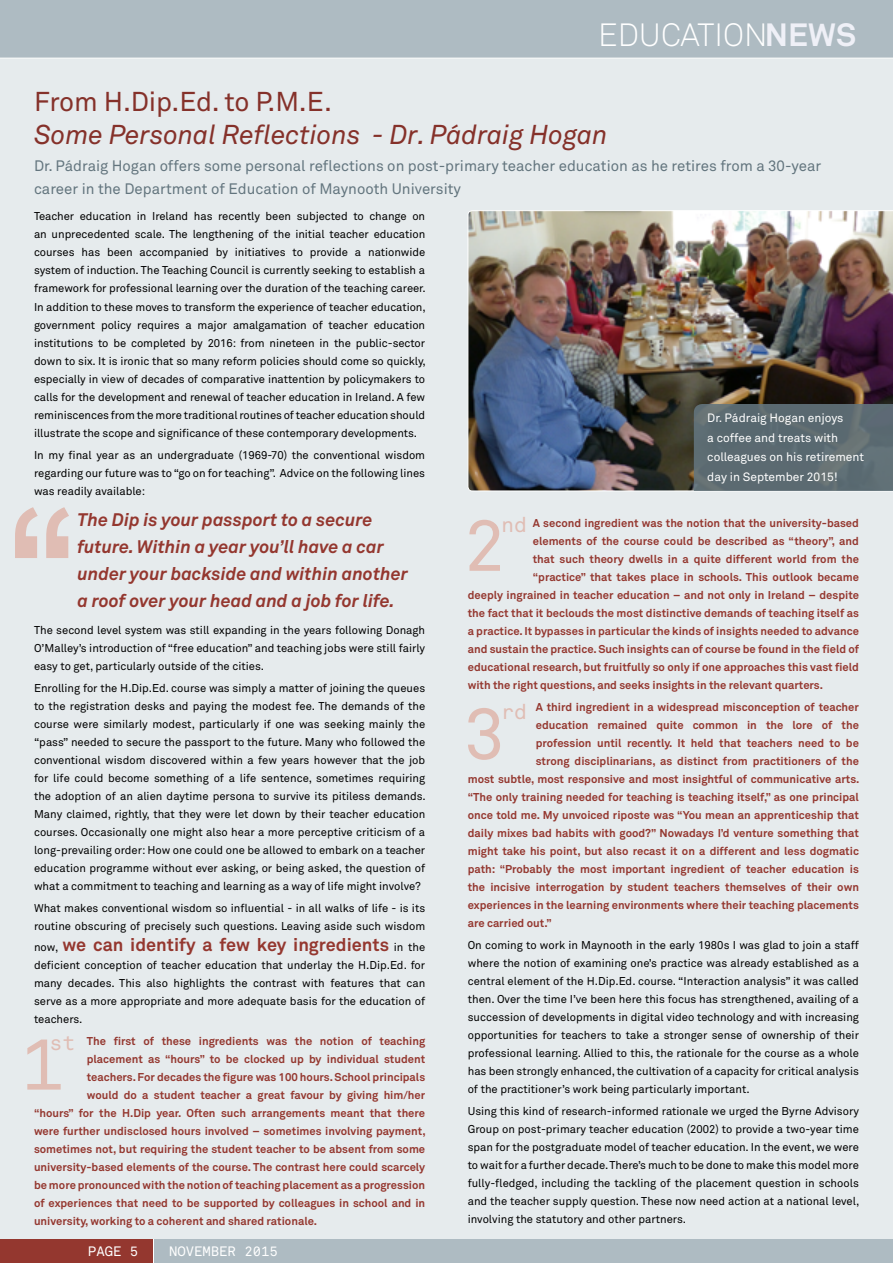
<style>
.page{position:relative;width:893px;height:1263px;background:#fff}
.page>*{position:absolute;margin:0;border:0;box-sizing:border-box;transform-origin:0 0}
.t1{font:150px "Akkurat Mono";color:#e0bdb4}
.t2{font:72px "Akkurat Mono";color:#e0bdb4}
.t3{font:300 31.8px "Akkurat";color:#fff}
.t4{font:italic 27px "Akkurat";letter-spacing:-.005em;color:#85312a}
.t5{font:27px "Akkurat";letter-spacing:-.01em;color:#85312a}
.t6{font:21px "Akkurat Mono";color:#e0bdb4}
.t7{font:italic 700 18px/27px "Akkurat";color:#94372f}
.t8{font:700 18px "Akkurat";color:#94372f}
.t9{font:15px/22.5px "Akkurat";color:#63757e}
.t10{font:13.5px "Akkurat Mono";color:#fff}
.t11{font:12px/19.5px "Akkurat";color:#fff}
.t12{font:11.25px/18px "Akkurat";color:#000;text-align:justify}
.t13{font:700 11.25px "Akkurat";color:#94372f}
.s1{font-weight:700;color:#eff0f7}
.s2{font-weight:400;font-size:11.25px;color:#000}
</style>
<div class="page">
<div style="left:0;top:58px;width:893px;height:1181px;background:#e6ebed"></div>
<img style="left:468px;top:210px;width:425px;height:281px">
<svg style="left:694px;top:404px;width:199px;height:87px;background:#5d6b72"></svg>
<div style="left:154px;top:1239px;width:739px;height:24px;background:#aebbc2"></div>
<div style="left:0;top:1239px;width:153px;height:24px;background:#94372f"></div>
<div style="left:0;top:0;width:893px;height:58px;background:#aebbc2"></div>
<h3 class="t3" style="left:598px;top:15px;width:259px">EDUCATION<span class="s1">NEWS</span></h3>
<h3 class="t5" style="left:34px;top:84px;width:300px">From H.Dip.Ed. to P.M.E.</h3>
<h3 class="t4" style="left:34px;top:117px;width:575px">Some Personal Reflections - Dr. Pádraig Hogan</h3>
<h3 class="t9" style="left:34px;top:155px;width:789px">Dr. Pádraig Hogan offers some personal reflections on post-primary teacher education as he retires from a 30-year career in the Department of Education of Maynooth University</h3>
<p class="t12" style="left:34px;top:207px;width:393px">Teacher education in Ireland has recently been subjected to change on an unprecedented scale. The lengthening of the initial teacher education courses has been accompanied by initiatives to provide a nationwide system of induction. The Teaching Council is currently seeking to establish a framework for professional learning over the duration of the teaching career.<br>In addition to these moves to transform the experience of teacher education, government policy requires a major amalgamation of teacher education institutions to be completed by 2016: from nineteen in the public-sector down to six. It is ironic that so many reform policies should come so quickly, especially in view of decades of comparative inattention by policymakers to calls for the development and renewal of teacher education in Ireland. A few reminiscences from the more traditional routines of teacher education should illustrate the scope and significance of these contemporary developments.</p>
<p class="t12" style="left:34px;top:446px;width:393px">In my final year as an undergraduate (1969-70) the conventional wisdom regarding our future was to “go on for teaching”. Advice on the following lines was readily available:</p>
<h3 class="t7" style="left:77px;top:506px;width:332px">The Dip is your passport to a secure future. Within a year you’ll have a car under your backside and within another a roof over your head and a job for life.</h3>
<p class="t12" style="left:34px;top:620px;width:393px">The second level system was still expanding in the years following Donagh O’Malley’s introduction of “free education” and teaching jobs were still fairly easy to get, particularly outside of the cities.</p>
<p class="t12" style="left:34px;top:679px;width:393px">Enrolling for the H.Dip.Ed. course was simply a matter of joining the queues to the registration desks and paying the modest fee. The demands of the course were similarly modest, particularly if one was seeking mainly the “pass” needed to secure the passport to the future. Many who followed the conventional wisdom discovered within a few years however that the job for life could become something of a life sentence, sometimes requiring the adoption of an alien daytime persona to survive its pitiless demands.<br>Many claimed, rightly, that they were let down by their teacher education courses. Occasionally one might also hear a more perceptive criticism of a long-prevailing order: How one could one be allowed to embark on a teacher education programme without ever asking, or being asked, the question of what a commitment to teaching and learning as a way of life might involve?</p>
<p class="t12" style="left:34px;top:899px;width:393px">What makes conventional wisdom so influential - in all walks of life - is its routine obscuring of precisely such questions. Leaving aside such wisdom</p>
<h3 class="t8" style="left:34px;top:933px;width:393px"><span class="s2">now,</span> we can identify a few key ingredients <span class="s2">in the</span></h3>
<p class="t12" style="left:34px;top:956px;width:393px">deficient conception of teacher education that underlay the H.Dip.Ed. for many decades. This also highlights the contrast with features that can serve as a more appropriate and more adequate basis for the education of teachers.</p>
<p class="t13" style="left:87px;top:1034px;width:340px">The first of these ingredients was the notion of teaching</p>
<p class="t13" style="left:87px;top:1052px;width:340px">placement as “hours” to be clocked up by individual student</p>
<p class="t13" style="left:87px;top:1070px;width:340px">teachers. For decades the figure was 100 hours. School principals</p>
<p class="t13" style="left:87px;top:1088px;width:340px">would do a student teacher a great favour by giving him/her</p>
<p class="t13" style="left:34px;top:1106px;width:393px">“hours” for the H.Dip year. Often such arrangements meant that there</p>
<p class="t13" style="left:34px;top:1124px;width:393px">were further undisclosed hours involved – sometimes involving payment,</p>
<p class="t13" style="left:34px;top:1142px;width:393px">sometimes not, but requiring the student teacher to be absent from some</p>
<p class="t13" style="left:34px;top:1160px;width:393px">university-based elements of the course. The contrast here could scarcely</p>
<p class="t13" style="left:34px;top:1178px;width:393px">be more pronounced with the notion of teaching placement as a progression</p>
<p class="t13" style="left:34px;top:1196px;width:393px">of experiences that need to be supported by colleagues in school and in</p>
<p class="t13" style="left:34px;top:1214px;width:284px">university, working to a coherent and shared rationale.</p>
<p class="t11" style="left:707px;top:408px;width:158px">Dr. Pádraig Hogan enjoys<br>a coffee and treats with colleagues on his retirement day in September 2015!</p>
<h1 class="t1" style="left:-4px;top:474px;width:94px">“</h1>
<h3 class="t6" style="left:501px;top:512px;width:28px">nd</h3>
<p class="t13" style="left:533px;top:515px;width:328px">A second ingredient was the notion that the university-based</p>
<p class="t13" style="left:533px;top:533px;width:328px">elements of the course could be described as “theory”, and</p>
<p class="t13" style="left:533px;top:551px;width:328px">that such theory dwells in a quite different world from the</p>
<p class="t13" style="left:533px;top:569px;width:328px">“practice” that takes place in schools. This outlook became</p>
<p class="t13" style="left:468px;top:587px;width:393px">deeply ingrained in teacher education – and not only in Ireland – despite</p>
<p class="t13" style="left:468px;top:605px;width:393px">the fact that it beclouds the most distinctive demands of teaching itself as</p>
<p class="t13" style="left:468px;top:623px;width:393px">a practice. It bypasses in particular the kinds of insights needed to advance</p>
<p class="t13" style="left:468px;top:641px;width:393px">and sustain the practice. Such insights can of course be found in the field of</p>
<p class="t13" style="left:468px;top:659px;width:393px">educational research, but fruitfully so only if one approaches this vast field</p>
<p class="t13" style="left:468px;top:677px;width:357px">with the right questions, and seeks insights in the relevant quarters.</p>
<p class="t13" style="left:536px;top:700px;width:325px">A third ingredient in a widespread misconception of teacher</p>
<p class="t13" style="left:536px;top:718px;width:325px">education remained quite common in the lore of the</p>
<p class="t13" style="left:536px;top:736px;width:325px">profession until recently. It held that teachers need to be</p>
<p class="t13" style="left:536px;top:754px;width:325px">strong disciplinarians, as distinct from practitioners of the</p>
<p class="t13" style="left:468px;top:772px;width:393px">most subtle, most responsive and most insightful of communicative arts.</p>
<p class="t13" style="left:468px;top:790px;width:393px">“The only training needed for teaching is teaching itself,” as one principal</p>
<p class="t13" style="left:468px;top:808px;width:393px">once told me. My unvoiced riposte was “You mean an apprenticeship that</p>
<p class="t13" style="left:468px;top:826px;width:393px">daily mixes bad habits with good?” Nowadays I’d venture something that</p>
<p class="t13" style="left:468px;top:844px;width:393px">might take his point, but also recast it on a different and less dogmatic</p>
<p class="t13" style="left:468px;top:862px;width:393px">path: “Probably the most important ingredient of teacher education is</p>
<p class="t13" style="left:468px;top:880px;width:393px">the incisive interrogation by student teachers themselves of their own</p>
<p class="t13" style="left:468px;top:898px;width:393px">experiences in the learning environments where their teaching placements</p>
<p class="t13" style="left:468px;top:916px;width:85px">are carried out.”</p>
<p class="t12" style="left:468px;top:936px;width:393px">On coming to work in Maynooth in the early 1980s I was glad to join a staff where the notion of examining one’s practice was already established as a central element of the H.Dip.Ed. course. “Interaction analysis” it was called then. Over the time I’ve been here this focus has strengthened, availing of a succession of developments in digital video technology and with increasing opportunities for teachers to take a stronger sense of ownership of their professional learning. Allied to this, the rationale for the course as a whole has been strongly enhanced, the cultivation of a capacity for critical analysis of the practitioner’s work being particularly important.</p>
<p class="t12" style="left:468px;top:1102px;width:393px">Using this kind of research-informed rationale we urged the Byrne Advisory Group on post-primary teacher education (2002) to provide a two-year time span for the postgraduate model of teacher education. In the event, we were to wait for a further decade. There’s much to be done to make this model more fully-fledged, including the tackling of the placement question in schools and the teacher supply question. These now need action at a national level, involving the statutory and other partners.</p>
<h2 class="t2" style="left:462px;top:503px;width:46px">2</h2>
<h3 class="t6" style="left:501px;top:699px;width:28px">rd</h3>
<h2 class="t2" style="left:462px;top:691px;width:46px">3</h2>
<h3 class="t6" style="left:50px;top:1030px;width:28px">st</h3>
<h2 class="t2" style="left:20px;top:1021px;width:46px">1</h2>
<p class="t10" style="left:88px;top:1243px;width:52px">PAGE 5</p>
<p class="t10" style="left:169px;top:1243px;width:110px">NOVEMBER 2015</p>
</div>
